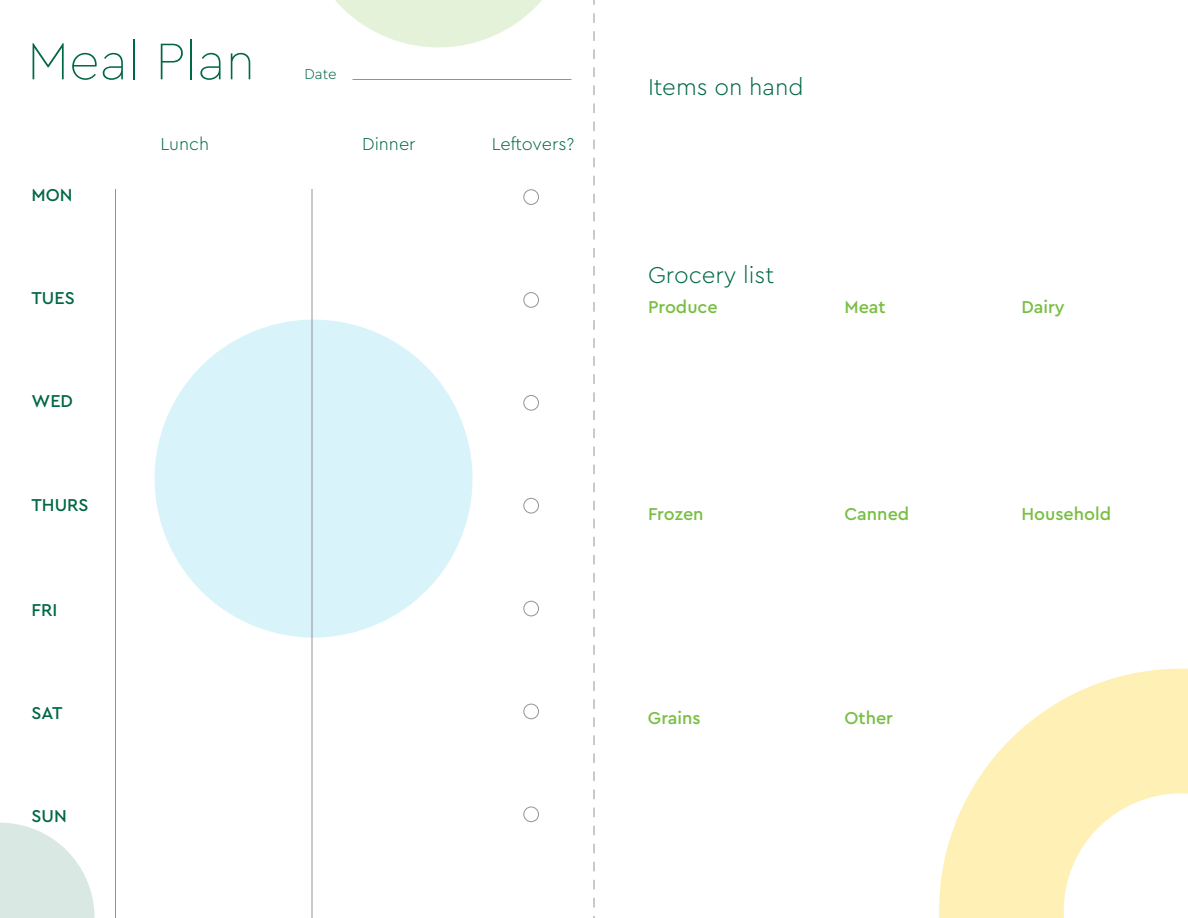
<style>
.page{position:relative;width:1188px;height:918px;background:#fff}
.page>*{position:absolute;margin:0;border:0;box-sizing:border-box;transform-origin:0 0}
.t1{font:100 54px "Cera";color:#006747}
.t2{font:300 24px "Cera";color:#006747}
.t3{font:500 18px "Cera";color:#78be43}
.t4{font:500 18px "Cera";color:#006747}
.t5{font:300 18px "Cera";color:#006747}
.t6{font:300 15px "Cera";color:#006747}
</style>
<div class="page">
<svg style="left:155px;top:320px;width:318px;height:318px;fill:#d9f3fa"></svg>
<svg style="left:594px;top:14px;width:1px;height:904px"></svg>
<div style="left:523px;top:189px;width:16px;height:16px;border:1px solid #909496;border-radius:50%"></div>
<div style="left:523px;top:292px;width:16px;height:16px;border:1px solid #909496;border-radius:50%"></div>
<div style="left:523px;top:395px;width:16px;height:16px;border:1px solid #909496;border-radius:50%"></div>
<div style="left:523px;top:498px;width:16px;height:15px;border:1px solid #909496;border-radius:50%"></div>
<div style="left:523px;top:601px;width:16px;height:15px;border:1px solid #909496;border-radius:50%"></div>
<div style="left:523px;top:704px;width:16px;height:15px;border:1px solid #909496;border-radius:50%"></div>
<div style="left:523px;top:807px;width:16px;height:15px;border:1px solid #909496;border-radius:50%"></div>
<hr style="left:115px;top:189px;width:1px;height:729px;background:#909496">
<hr style="left:312px;top:189px;width:1px;height:729px;background:#909496">
<hr style="left:352px;top:79px;width:220px;height:1px;background:#909496">
<svg style="left:939px;top:669px;width:249px;height:249px;fill:#fff0b6"></svg>
<svg style="left:335px;top:0;width:207px;height:47px"></svg>
<svg style="left:0;top:823px;width:95px;height:95px"></svg>
<h1 class="t1" style="left:27px;top:25px;width:230px">Meal Plan</h1>
<p class="t6" style="left:304px;top:64px;width:34px">Date</p>
<p class="t4" style="left:32px;top:183px;width:43px">MON</p>
<p class="t4" style="left:32px;top:286px;width:45px">TUES</p>
<p class="t4" style="left:32px;top:389px;width:43px">WED</p>
<p class="t4" style="left:32px;top:493px;width:59px">THURS</p>
<p class="t4" style="left:32px;top:598px;width:27px">FRI</p>
<p class="t4" style="left:32px;top:701px;width:33px">SAT</p>
<p class="t4" style="left:32px;top:804px;width:37px">SUN</p>
<p class="t5" style="left:160px;top:132px;width:50px">Lunch</p>
<p class="t5" style="left:492px;top:132px;width:84px">Leftovers?</p>
<p class="t5" style="left:362px;top:132px;width:55px">Dinner</p>
<h2 class="t2" style="left:648px;top:71px;width:157px">Items on hand</h2>
<h2 class="t2" style="left:648px;top:259px;width:128px">Grocery list</h2>
<p class="t3" style="left:648px;top:295px;width:71px">Produce</p>
<p class="t3" style="left:845px;top:295px;width:43px">Meat</p>
<p class="t3" style="left:1022px;top:295px;width:45px">Dairy</p>
<p class="t3" style="left:648px;top:502px;width:57px">Frozen</p>
<p class="t3" style="left:845px;top:502px;width:66px">Canned</p>
<p class="t3" style="left:1022px;top:502px;width:91px">Household</p>
<p class="t3" style="left:648px;top:706px;width:54px">Grains</p>
<p class="t3" style="left:844px;top:706px;width:50px">Other</p>
</div>
